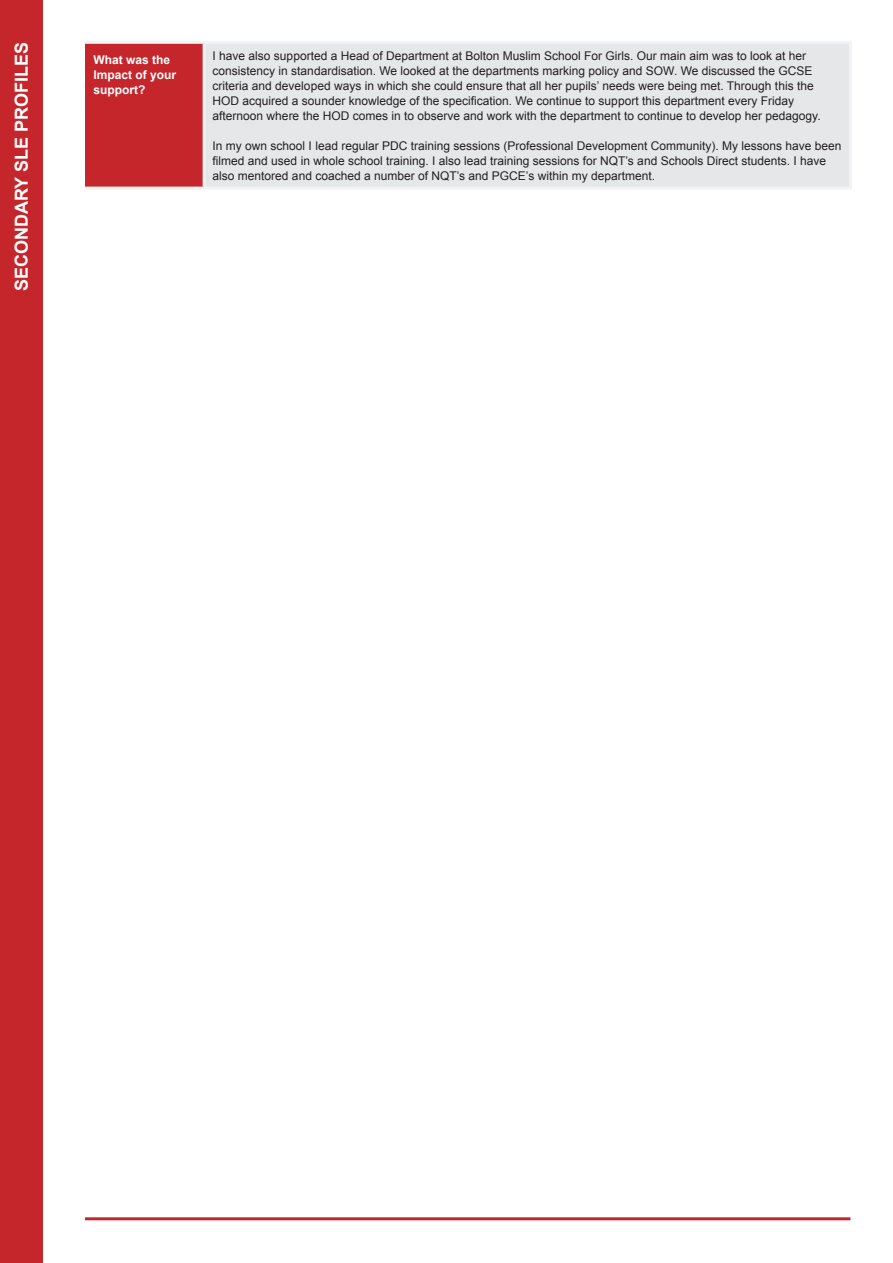
<style>
.page{position:relative;width:893px;height:1263px;background:#fff}
.page>*{position:absolute;margin:0;border:0;box-sizing:border-box;transform-origin:0 0}
.t1{font:700 18px "Arial";color:#fff}
.t2{font:12px/15px "Arial";color:#231f20}
.t3{font:700 12px/15px "Arial";color:#fff}
</style>
<div class="page">
<div style="left:0;top:0;width:43px;height:1263px;background:#c4262c"></div>
<hr style="left:85px;top:1217px;width:765px;height:3px;background:#c4262c">
<div style="left:85px;top:42px;width:119px;height:146px;background:#c4262c"></div>
<div style="left:204px;top:42px;width:646px;height:146px;background:#e6e7e9"></div>
<hr style="left:85px;top:41px;width:119px;height:3px;background:#f2f3f4">
<hr style="left:204px;top:41px;width:648px;height:3px;background:#f2f3f4">
<hr style="left:203px;top:44px;width:3px;height:143px;background:#f2f3f4">
<hr style="left:849px;top:44px;width:3px;height:143px;background:#f2f3f4">
<hr style="left:85px;top:187px;width:119px;height:3px;background:#f2f3f4">
<hr style="left:204px;top:187px;width:648px;height:3px;background:#f2f3f4">
<p class="t1" style="left:10px;top:291px;width:251px;rotate:-90deg">SECONDARY SLE PROFILES</p>
<p class="t3" style="left:94px;top:53px;width:84px">What was the<br>Impact of your support?</p>
<p class="t2" style="left:213px;top:48px;width:610px">I have also supported a Head of Department at Bolton Muslim School For Girls. Our main aim was to look at her consistency in standardisation. We looked at the departments marking policy and SOW. We discussed the GCSE criteria and developed ways in which she could ensure that all her pupils’ needs were being met. Through this the HOD acquired a sounder knowledge of the specification. We continue to support this department every Friday afternoon where the HOD comes in to observe and work with the department to continue to develop her pedagogy.</p>
<p class="t2" style="left:213px;top:138px;width:630px">In my own school I lead regular PDC training sessions (Professional Development Community). My lessons have been filmed and used in whole school training. I also lead training sessions for NQT’s and Schools Direct students. I have also mentored and coached a number of NQT’s and PGCE’s within my department.</p>
</div>
